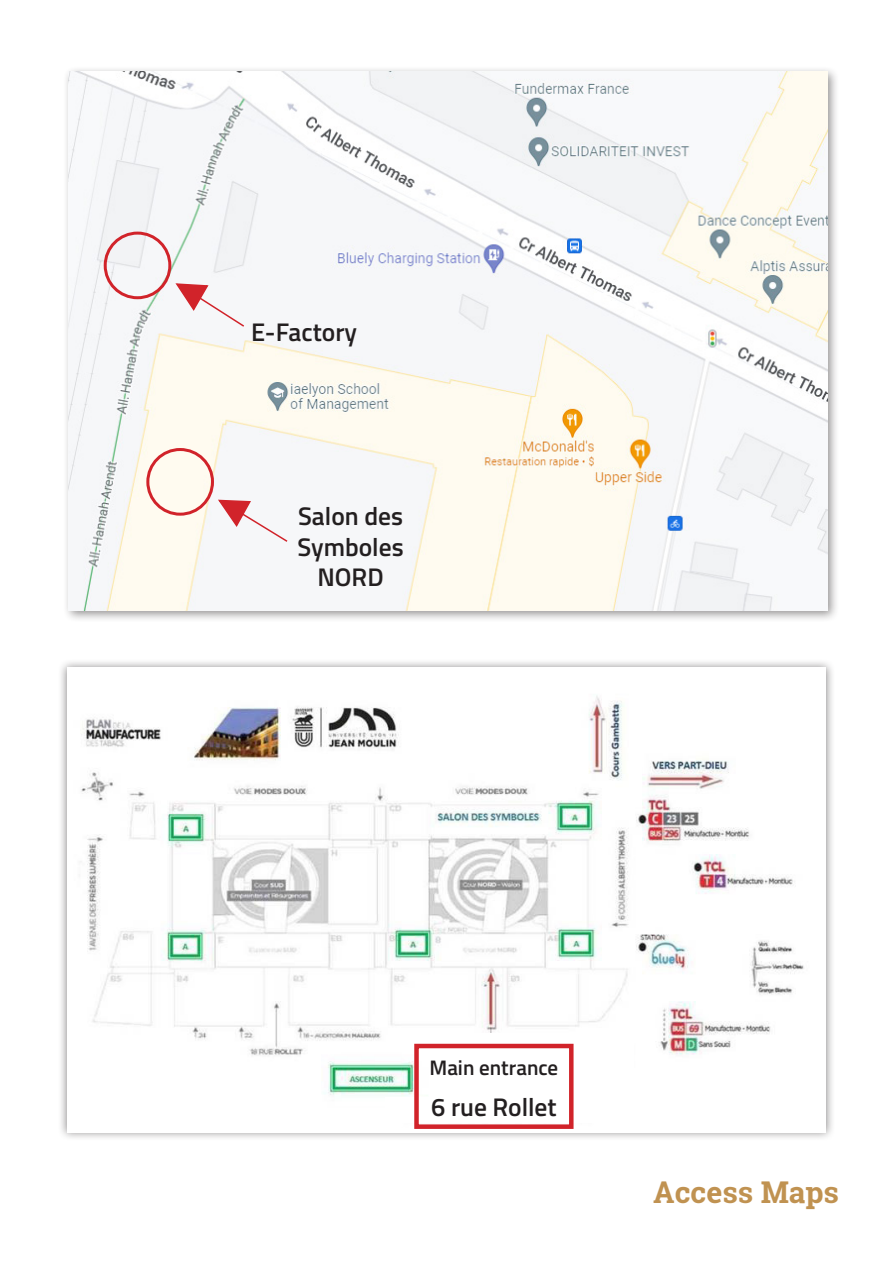
<style>
.page{position:relative;width:893px;height:1263px;background:#fff}
.page>*{position:absolute;margin:0;border:0;box-sizing:border-box;transform-origin:0 0}
.t1{font:700 30px "Roboto Slab";color:#c09251}
.t2{font:600 25.5px/30.6px "Titillium";color:#231f20;text-align:center}
.t3{font:600 21px "Titillium";color:#231f20}
</style>
<div class="page">
<div style="left:58px;top:659px;width:777px;height:482px;background:#231f20;opacity:.53"></div>
<img style="left:67px;top:668px;width:759px;height:464px">
<div style="left:63px;top:66px;width:777px;height:556px;background:#231f20;opacity:.48"></div>
<img style="left:69px;top:72px;width:758px;height:538px">
<div style="left:386px;top:1097px;width:216px;height:26px;background:#fff"></div>
<div style="left:429px;top:1034px;width:205px;height:63px;background:#fff"></div>
<div style="left:104px;top:232px;width:67px;height:67px;border:3px solid #d1232a;border-radius:50%"></div>
<svg style="left:175px;top:282px;width:71px;height:46px"></svg>
<div style="left:146px;top:448px;width:68px;height:68px;border:3px solid #d1232a;border-radius:50%"></div>
<svg style="left:217px;top:498px;width:72px;height:45px"></svg>
<div style="left:414px;top:1044px;width:160px;height:85px;border:4px solid #d1232a"></div>
<p class="t2" style="left:251px;top:315px;width:107px">E-Factory</p>
<p class="t2" style="left:298px;top:500px;width:108px">Salon des<br>Symboles<br>NORD</p>
<p class="t3" style="left:429px;top:1051px;width:130px">Main entrance</p>
<p class="t2" style="left:431px;top:1091px;width:127px">6 rue Rollet</p>
<p class="t1" style="left:653px;top:1171px;width:187px">Access Maps</p>
</div>
